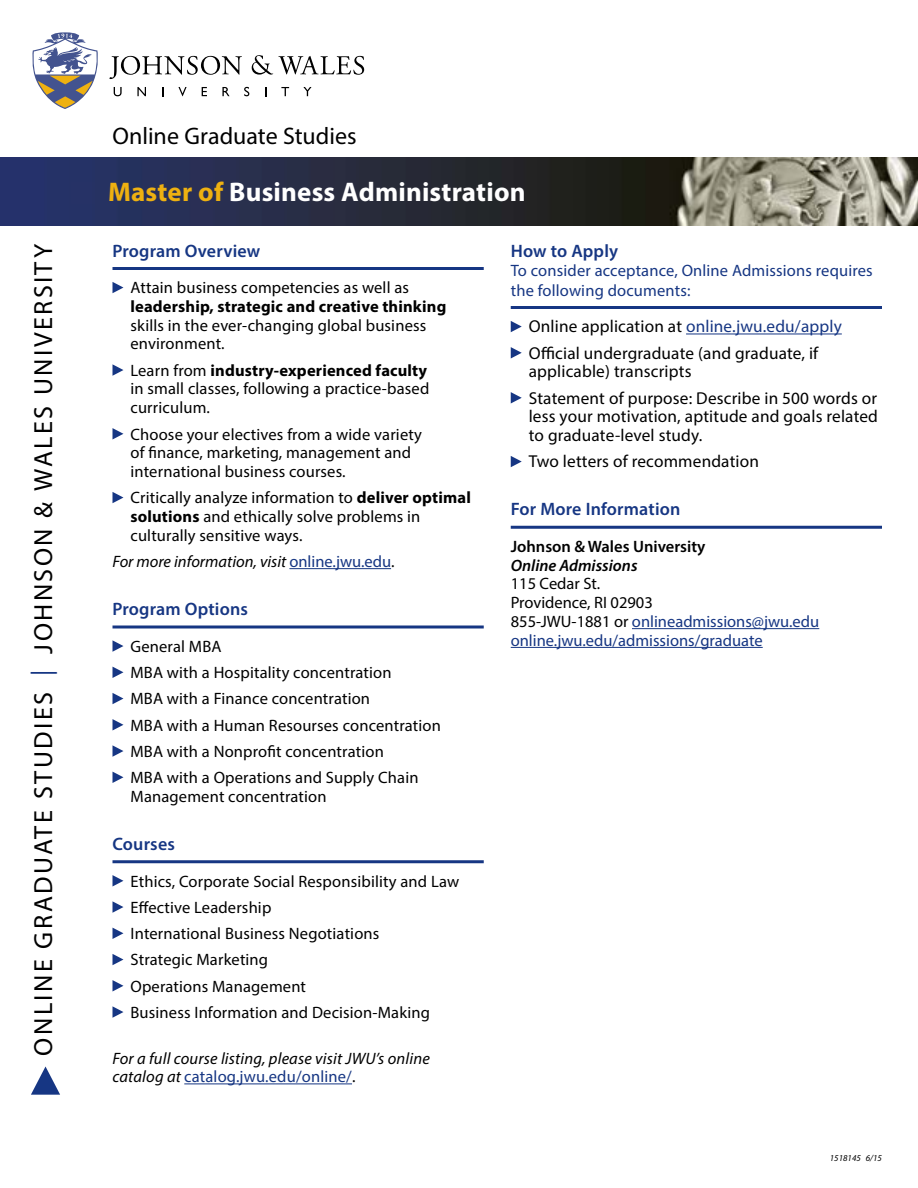
<style>
.page{position:relative;width:918px;height:1188px;background:#fff}
.page>*{position:absolute;margin:0;border:0;box-sizing:border-box;transform-origin:0 0}
.t1{font:700 27px "Myriad Pro";letter-spacing:.005em;color:#fff}
.t2{font:26.25px "Myriad Pro";letter-spacing:.095em;color:#000}
.t3{font:24px "Myriad Pro";color:#000}
.t4{font:600 18px "Myriad Pro";letter-spacing:.01em;color:#163683}
.t5{font:17.25px/26.2px "Myriad Pro";letter-spacing:.01em;color:#000}
.t6{font:16.5px/26.2px "Myriad Pro";letter-spacing:.01em;color:#000}
.t7{font:16.5px/18.8px "Myriad Pro";color:#163683}
.t8{font:italic 16.5px/18.8px "Myriad Pro";letter-spacing:.01em;color:#000}
.t9{font:700 16.5px "Myriad Pro";letter-spacing:.01em;color:#000}
.t10{font:600 16.5px "Myriad Pro";color:#000}
.t11{font:italic 600 16.5px "Myriad Pro";color:#000}
.t12{font:italic 9px "Myriad Pro";color:#000}
.s1{color:#eeb111}
.s2{color:#163683}
.s3{font-weight:700}
.s4{font-style:normal;color:#163683}
.s5{font-style:normal}
.s6{color:#000}
</style>
<div class="page">
<img style="left:0;top:158px;width:918px;height:67px">
<svg style="left:31px;top:1066px;width:29px;height:29px"></svg>
<svg style="left:32px;top:32px;width:66px;height:77px"></svg>
<svg style="left:109px;top:56px;width:133px;height:23px"></svg>
<svg style="left:114px;top:87px;width:8px;height:9px"></svg>
<svg style="left:137px;top:87px;width:9px;height:9px"></svg>
<svg style="left:178px;top:87px;width:9px;height:9px"></svg>
<svg style="left:202px;top:87px;width:5px;height:9px"></svg>
<svg style="left:222px;top:87px;width:8px;height:9px"></svg>
<svg style="left:244px;top:87px;width:5px;height:9px"></svg>
<svg style="left:281px;top:87px;width:8px;height:9px"></svg>
<svg style="left:303px;top:87px;width:9px;height:9px"></svg>
<svg style="left:252px;top:55px;width:112px;height:20px"></svg>
<hr style="left:112px;top:267px;width:372px;height:3px;background:#163683">
<hr style="left:289px;top:568px;width:102px;height:1px;background:#163683">
<hr style="left:112px;top:626px;width:372px;height:2px;background:#163683">
<hr style="left:112px;top:860px;width:372px;height:3px;background:#163683">
<hr style="left:184px;top:1083px;width:168px;height:1px;background:#163683">
<svg style="left:112px;top:282px;width:11px;height:11px"></svg>
<svg style="left:112px;top:364px;width:11px;height:12px"></svg>
<svg style="left:112px;top:428px;width:11px;height:12px"></svg>
<svg style="left:112px;top:492px;width:11px;height:11px"></svg>
<svg style="left:112px;top:640px;width:11px;height:12px"></svg>
<svg style="left:112px;top:667px;width:11px;height:11px"></svg>
<svg style="left:112px;top:693px;width:11px;height:11px"></svg>
<svg style="left:112px;top:719px;width:11px;height:12px"></svg>
<svg style="left:112px;top:745px;width:11px;height:12px"></svg>
<svg style="left:112px;top:772px;width:11px;height:11px"></svg>
<svg style="left:112px;top:875px;width:11px;height:12px"></svg>
<svg style="left:112px;top:901px;width:11px;height:12px"></svg>
<svg style="left:112px;top:928px;width:11px;height:11px"></svg>
<svg style="left:112px;top:954px;width:11px;height:11px"></svg>
<svg style="left:112px;top:980px;width:11px;height:12px"></svg>
<svg style="left:112px;top:1006px;width:11px;height:12px"></svg>
<hr style="left:511px;top:306px;width:371px;height:3px;background:#163683">
<hr style="left:686px;top:334px;width:156px;height:1px;background:#163683">
<hr style="left:511px;top:526px;width:371px;height:3px;background:#163683">
<hr style="left:632px;top:628px;width:187px;height:1px;background:#163683">
<hr style="left:511px;top:647px;width:252px;height:1px;background:#163683">
<svg style="left:511px;top:321px;width:11px;height:11px"></svg>
<svg style="left:511px;top:347px;width:11px;height:12px"></svg>
<svg style="left:511px;top:392px;width:11px;height:12px"></svg>
<svg style="left:511px;top:456px;width:11px;height:11px"></svg>
<h3 class="t3" style="left:112px;top:121px;width:246px">Online Graduate Studies</h3>
<h1 class="t1" style="left:108px;top:174px;width:419px"><span class="s1">Master of</span> Business Administration</h1>
<h2 class="t2" style="left:27px;top:1056px;width:813px;rotate:-90deg">ONLINE GRADUATE STUDIES <span class="s2">|</span> JOHNSON &amp; WALES UNIVERSITY</h2>
<p class="t4" style="left:112px;top:239px;width:149px">Program Overview</p>
<p class="t6" style="left:130px;top:274px;width:280px">Attain business competencies as well as</p>
<p class="t9" style="left:130px;top:296px;width:317px">leadership, strategic and creative thinking</p>
<p class="t6" style="left:130px;top:316px;width:297px;line-height:18.8px">skills in the ever-changing global business environment.</p>
<p class="t6" style="left:130px;top:361px;width:300px;line-height:18.8px">Learn from <span class="s3">industry-experienced faculty </span>in small classes, following a practice-based curriculum.</p>
<p class="t6" style="left:130px;top:424px;width:293px;line-height:18.8px">Choose your electives from a wide variety of finance, marketing, management and international business courses.</p>
<p class="t6" style="left:130px;top:488px;width:342px;line-height:18.8px">Critically analyze information to <span class="s3">deliver optimal solutions</span> and ethically solve problems in culturally sensitive ways.</p>
<p class="t8" style="left:112px;top:552px;width:284px">For more information, visit <span class="s4">online.jwu.edu</span><span class="s5">.</span></p>
<p class="t4" style="left:112px;top:598px;width:137px">Program Options</p>
<p class="t6" style="left:130px;top:633px;width:312px">General MBA<br>MBA with a Hospitality concentration<br>MBA with a Finance concentration<br>MBA with a Human Resourses concentration<br>MBA with a Nonprofit concentration<br>MBA with a Operations and Supply Chain</p>
<p class="t6" style="left:130px;top:783px;width:198px">Management concentration</p>
<p class="t4" style="left:112px;top:832px;width:64px">Courses</p>
<p class="t6" style="left:130px;top:868px;width:330px">Ethics, Corporate Social Responsibility and Law Effective Leadership<br>International Business Negotiations<br>Strategic Marketing<br>Operations Management<br>Business Information and Decision-Making</p>
<p class="t8" style="left:112px;top:1048px;width:319px">For a full course listing, please visit JWU’s online catalog at <span class="s4">catalog.jwu.edu/online/</span><span class="s5">.</span></p>
<p class="t4" style="left:511px;top:239px;width:109px">How to Apply</p>
<p class="t7" style="left:511px;top:260px;width:364px;line-height:19.5px">To consider acceptance, Online Admissions requires the following documents:</p>
<p class="t5" style="left:529px;top:313px;width:315px">Online application at <span class="s2">online.jwu.edu/apply<br></span>Official undergraduate (and graduate, if</p>
<p class="t5" style="left:529px;top:358px;width:350px">applicable) transcripts<br>Statement of purpose: Describe in 500 words or</p>
<p class="t5" style="left:529px;top:407px;width:351px;line-height:18.8px">less your motivation, aptitude and goals related to graduate-level study.</p>
<p class="t5" style="left:529px;top:448px;width:232px">Two letters of recommendation</p>
<p class="t4" style="left:511px;top:498px;width:171px">For More Information</p>
<p class="t10" style="left:511px;top:536px;width:196px">Johnson &amp; Wales University</p>
<p class="t11" style="left:511px;top:555px;width:128px">Online Admissions</p>
<p class="t7" style="left:511px;top:574px;width:310px"><span class="s6">115 Cedar St.<br>Providence, RI 02903<br>855-JWU-1881 or</span> onlineadmissions@jwu.edu online.jwu.edu/admissions/graduate</p>
<p class="t12" style="left:830px;top:1152px;width:54px">1518145 6/15</p>
</div>
